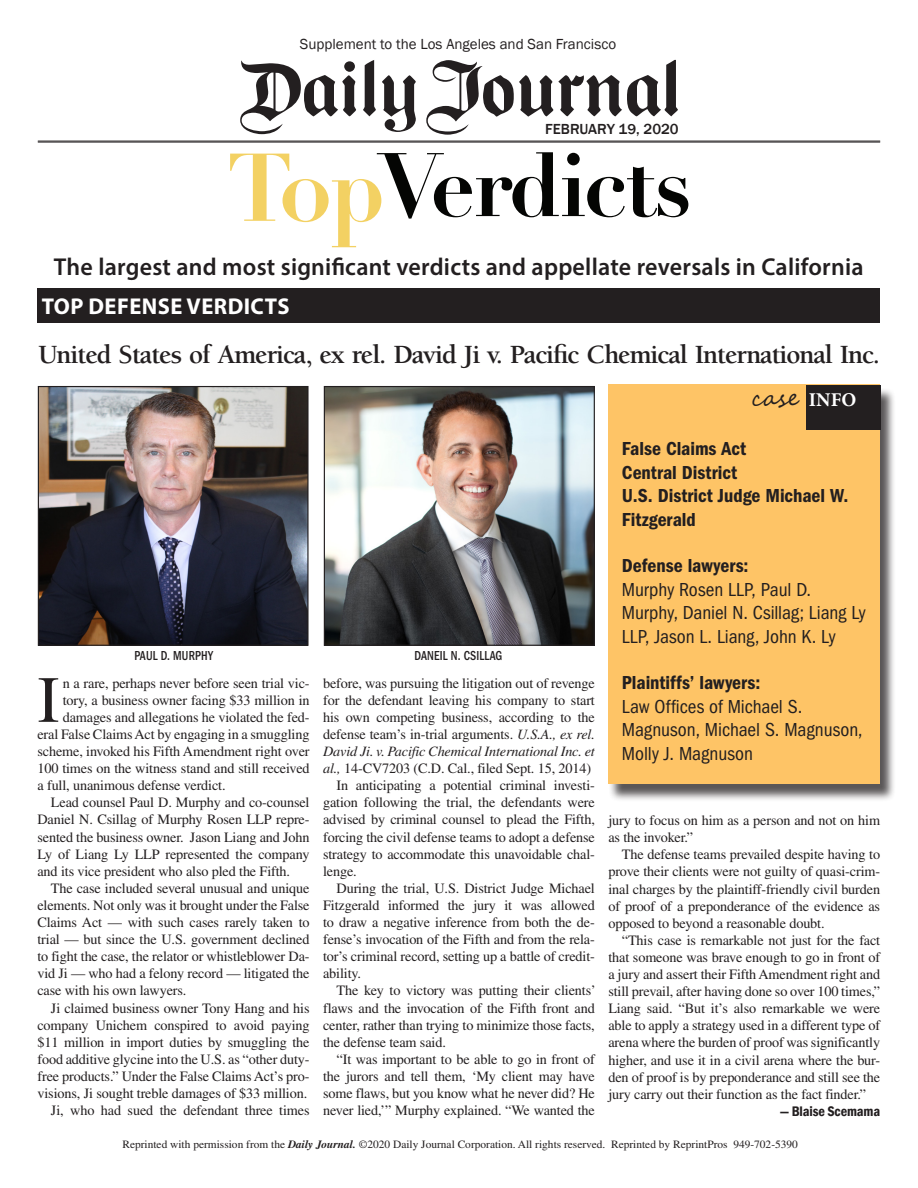
<style>
.page{position:relative;width:918px;height:1188px;background:#fff}
.page>*{position:absolute;margin:0;border:0;box-sizing:border-box;transform-origin:0 0}
.t1{font:700 88.5px "Didot LT Pro";letter-spacing:-.03em;color:#040503}
.t2{font:65.85px "Times";color:#231f20}
.t3{font:700 27px "Berkeley Std";letter-spacing:-.04em;color:#231f20}
.t4{font:600 24.45px "Myriad Pro";letter-spacing:.01em;color:#231f20}
.t5{font:700 22.95px "Myriad Pro";letter-spacing:.02em;color:#fff}
.t6{font:22.5px "Segoe Script";color:#231f20}
.t7{font:condensed 19.5px/23.4px "ITC Franklin Gothic Std";letter-spacing:-.005em;color:#231f20}
.t8{font:19.5px/23.4px "ITC Franklin Gothic Std Dm Cd";color:#231f20}
.t9{font:15px "Franklin Gothic";color:#231f20}
.t10{font:500 15px "Franklin Gothic";color:#231f20}
.t11{font:14.25px/17.1px "Times";letter-spacing:-.01em;color:#231f20;text-align:justify}
.t12{font:italic 14.25px "Times";letter-spacing:-.01em;color:#231f20}
.t13{font:600 condensed 14.25px "Franklin Gothic";letter-spacing:-.01em;color:#231f20}
.t14{font:500 condensed 13.5px "Franklin Gothic";letter-spacing:.015em;color:#231f20;scale:.89 1}
.t15{font:11.1px "Times";color:#231f20}
.s1{font-size:94.5px;color:#f3d163}
.s2{font-family:"Minion Pro";font-weight:700;font-size:19.5px;color:#fff}
.s3{font-style:italic}
.s4{font-weight:700;font-style:italic}
</style>
<div class="page">
<div style="left:609px;top:388px;width:287px;height:414px;background:#231f20;opacity:.75"></div>
<div style="left:608px;top:385px;width:272px;height:399px;background:#fec466"></div>
<div style="left:38px;top:289px;width:842px;height:34px;background:#231f20"></div>
<svg style="left:363px;top:60px;width:13px;height:56px"></svg>
<svg style="left:240px;top:60px;width:116px;height:74px"></svg>
<svg style="left:382px;top:75px;width:34px;height:57px"></svg>
<svg style="left:426px;top:60px;width:252px;height:75px"></svg>
<hr style="left:38px;top:141px;width:842px;height:1px;background:#231f20">
<hr style="left:38px;top:142px;width:842px;height:1px;background:#231f20">
<div style="left:806px;top:385px;width:74px;height:45px;background:#231f20"></div>
<img style="left:326px;top:388px;width:267px;height:256px">
<div style="left:324px;top:386px;width:271px;height:260px;border:1px solid #231f20"></div>
<img style="left:40px;top:388px;width:267px;height:256px">
<div style="left:38px;top:386px;width:271px;height:260px;border:1px solid #231f20"></div>
<p class="t9" style="left:300px;top:35px;width:318px">Supplement to the Los Angeles and San Francisco</p>
<p class="t10" style="left:545px;top:120px;width:135px">FEBRUARY 19, 2020</p>
<h1 class="t1" style="left:226px;top:130px;width:467px"><span class="s1">Top</span>Verdicts</h1>
<h3 class="t4" style="left:54px;top:251px;width:811px">The largest and most significant verdicts and appellate reversals in California</h3>
<h3 class="t5" style="left:42px;top:292px;width:249px">TOP DEFENSE VERDICTS</h3>
<h3 class="t3" style="left:38px;top:340px;width:844px">United States of America, ex rel. David Ji v. Pacific Chemical International Inc.</h3>
<h3 class="t6" style="left:751px;top:380px;width:107px">case <span class="s2">INFO</span></h3>
<p class="t14" style="left:134px;top:648px;width:90px">PAUL D. MURPHY</p>
<p class="t14" style="left:414px;top:648px;width:100px">DANEIL N. CSILLAG</p>
<h2 class="t2" style="left:37px;top:663px;width:23px">I</h2>
<p class="t11" style="left:63px;top:674px;width:248px">n a rare, perhaps never before seen trial vic-</p>
<p class="t11" style="left:63px;top:691px;width:248px">tory, a business owner facing $33 million in</p>
<p class="t11" style="left:63px;top:708px;width:248px">damages and allegations he violated the fed-</p>
<p class="t11" style="left:37px;top:726px;width:274px">eral False Claims Act by engaging in a smuggling</p>
<p class="t11" style="left:37px;top:743px;width:274px">scheme, invoked his Fifth Amendment right over</p>
<p class="t11" style="left:37px;top:760px;width:274px">100 times on the witness stand and still received</p>
<p class="t11" style="left:37px;top:777px;width:190px">a full, unanimous defense verdict.</p>
<p class="t11" style="left:51px;top:794px;width:260px">Lead counsel Paul D. Murphy and co-counsel</p>
<p class="t11" style="left:37px;top:811px;width:274px">Daniel N. Csillag of Murphy Rosen LLP repre-</p>
<p class="t11" style="left:37px;top:828px;width:274px">sented the business owner. Jason Liang and John</p>
<p class="t11" style="left:37px;top:845px;width:274px">Ly of Liang Ly LLP represented the company</p>
<p class="t11" style="left:37px;top:862px;width:254px">and its vice president who also pled the Fifth.</p>
<p class="t11" style="left:51px;top:879px;width:260px">The case included several unusual and unique</p>
<p class="t11" style="left:37px;top:897px;width:274px">elements. Not only was it brought under the False</p>
<p class="t11" style="left:37px;top:914px;width:274px">Claims Act — with such cases rarely taken to</p>
<p class="t11" style="left:37px;top:931px;width:274px">trial — but since the U.S. government declined</p>
<p class="t11" style="left:37px;top:948px;width:274px">to fight the case, the relator or whistleblower Da-</p>
<p class="t11" style="left:37px;top:965px;width:274px">vid Ji — who had a felony record — litigated the</p>
<p class="t11" style="left:37px;top:982px;width:151px">case with his own lawyers.</p>
<p class="t11" style="left:51px;top:999px;width:260px">Ji claimed business owner Tony Hang and his</p>
<p class="t11" style="left:37px;top:1016px;width:274px">company Unichem conspired to avoid paying</p>
<p class="t11" style="left:37px;top:1033px;width:274px">$11 million in import duties by smuggling the</p>
<p class="t11" style="left:37px;top:1050px;width:274px">food additive glycine into the U.S. as “other duty-</p>
<p class="t11" style="left:37px;top:1068px;width:274px">free products.” Under the False Claims Act’s pro-</p>
<p class="t11" style="left:37px;top:1085px;width:271px">visions, Ji sought treble damages of $33 million.</p>
<p class="t11" style="left:51px;top:1102px;width:260px">Ji, who had sued the defendant three times</p>
<p class="t11" style="left:323px;top:674px;width:273px">before, was pursuing the litigation out of revenge</p>
<p class="t11" style="left:323px;top:691px;width:273px">for the defendant leaving his company to start</p>
<p class="t11" style="left:323px;top:708px;width:273px">his own competing business, according to the</p>
<p class="t11" style="left:323px;top:726px;width:273px">defense team’s in-trial arguments. <span class="s3">U.S.A., ex rel.</span></p>
<p class="t12" style="left:323px;top:743px;width:273px">David Ji. v. Pacific Chemical International Inc. et</p>
<p class="t11" style="left:323px;top:760px;width:270px"><span class="s3">al.,</span> 14-CV7203 (C.D. Cal., filed Sept. 15, 2014)</p>
<p class="t11" style="left:337px;top:777px;width:260px">In anticipating a potential criminal investi-</p>
<p class="t11" style="left:323px;top:794px;width:273px">gation following the trial, the defendants were</p>
<p class="t11" style="left:323px;top:811px;width:273px">advised by criminal counsel to plead the Fifth,</p>
<p class="t11" style="left:323px;top:828px;width:273px">forcing the civil defense teams to adopt a defense</p>
<p class="t11" style="left:323px;top:845px;width:273px">strategy to accommodate this unavoidable chal-</p>
<p class="t11" style="left:323px;top:862px;width:35px">lenge.</p>
<p class="t11" style="left:337px;top:879px;width:260px">During the trial, U.S. District Judge Michael</p>
<p class="t11" style="left:323px;top:897px;width:273px">Fitzgerald informed the jury it was allowed</p>
<p class="t11" style="left:323px;top:914px;width:273px">to draw a negative inference from both the de-</p>
<p class="t11" style="left:323px;top:931px;width:273px">fense’s invocation of the Fifth and from the rela-</p>
<p class="t11" style="left:323px;top:948px;width:273px">tor’s criminal record, setting up a battle of credit-</p>
<p class="t11" style="left:323px;top:965px;width:40px">ability.</p>
<p class="t11" style="left:337px;top:982px;width:261px">The key to victory was putting their clients’</p>
<p class="t11" style="left:323px;top:999px;width:273px">flaws and the invocation of the Fifth front and</p>
<p class="t11" style="left:323px;top:1016px;width:273px">center, rather than trying to minimize those facts,</p>
<p class="t11" style="left:323px;top:1033px;width:124px">the defense team said.</p>
<p class="t11" style="left:337px;top:1050px;width:260px">“It was important to be able to go in front of</p>
<p class="t11" style="left:323px;top:1068px;width:273px">the jurors and tell them, ‘My client may have</p>
<p class="t11" style="left:323px;top:1085px;width:273px">some flaws, but you know what he never did? He</p>
<p class="t11" style="left:323px;top:1102px;width:273px">never lied,’” Murphy explained. “We wanted the</p>
<h3 class="t8" style="left:622px;top:437px;width:228px">False Claims Act<br>Central District<br>U.S. District Judge Michael W.<br>Fitzgerald</h3>
<h3 class="t8" style="left:622px;top:554px;width:128px">Defense lawyers:</h3>
<h3 class="t7" style="left:622px;top:578px;width:246px">Murphy Rosen LLP, Paul D.<br>Murphy, Daniel N. Csillag; Liang Ly<br>LLP, Jason L. Liang, John K. Ly</h3>
<h3 class="t8" style="left:622px;top:671px;width:140px">Plaintiffs’ lawyers:</h3>
<h3 class="t7" style="left:622px;top:695px;width:242px">Law Offices of Michael S.<br>Magnuson, Michael S. Magnuson,<br>Molly J. Magnuson</h3>
<p class="t11" style="left:608px;top:812px;width:273px">jury to focus on him as a person and not on him as the invoker.”</p>
<p class="t11" style="left:608px;top:846px;width:273px;text-indent:14px">The defense teams prevailed despite having to prove their clients were not guilty of quasi-crim&shy;inal charges by the plaintiff-friendly civil burden of proof of a preponderance of the evidence as opposed to beyond a reasonable doubt.</p>
<p class="t11" style="left:608px;top:931px;width:273px;text-indent:14px">“This case is remarkable not just for the fact that someone was brave enough to go in front of a jury and assert their Fifth Amendment right and still prevail, after having done so over 100 times,” Liang said. “But it’s also remarkable we were able to apply a strategy used in a different type of arena where the burden of proof was significantly higher, and use it in a civil arena where the bur&shy;den of proof is by preponderance and still see the jury carry out their function as the fact finder.”</p>
<p class="t13" style="left:780px;top:1102px;width:102px">— Blaise Scemama</p>
<p class="t15" style="left:122px;top:1138px;width:677px">Reprinted with permission from the <span class="s4">Daily Journal.</span> ©2020 Daily Journal Corporation. All rights reserved. Reprinted by ReprintPros 949-702-5390</p>
</div>
